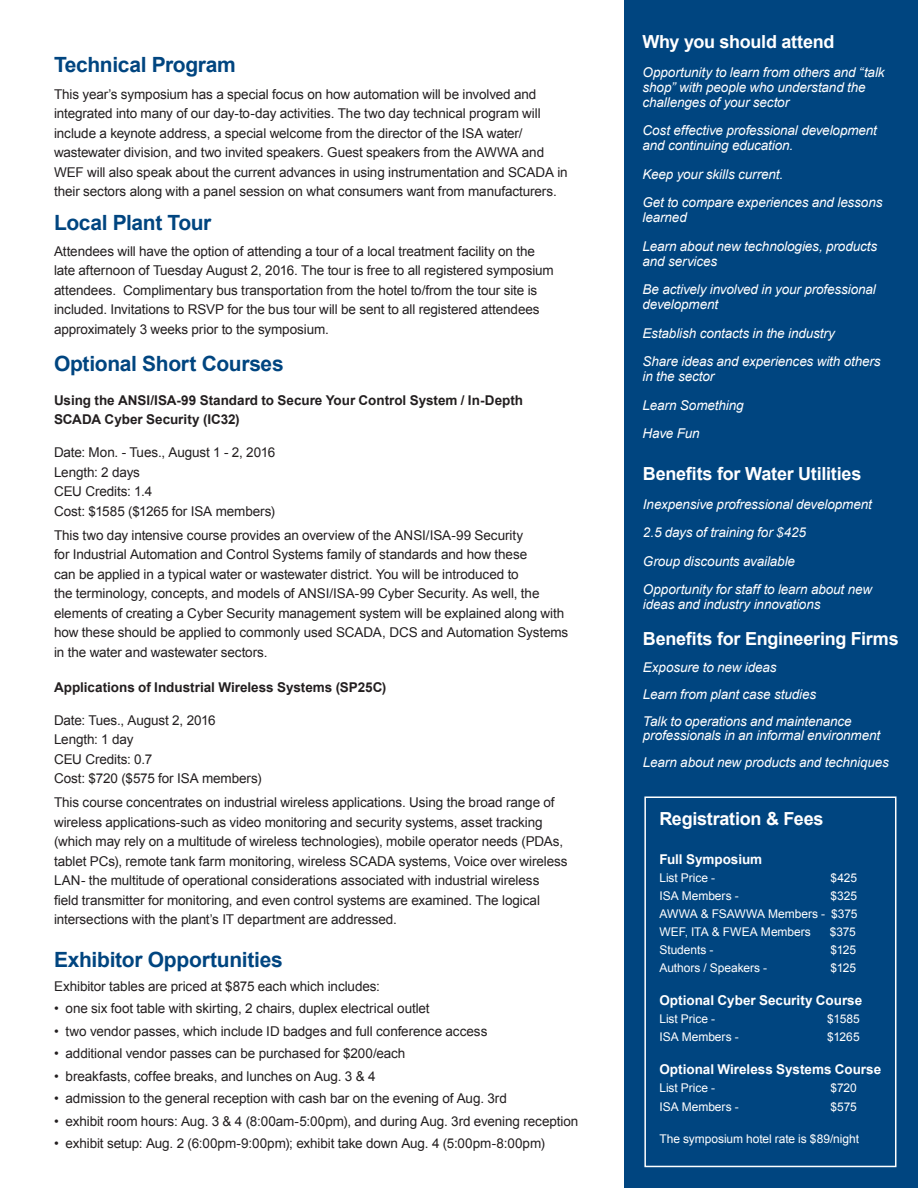
<style>
.page{position:relative;width:918px;height:1188px;background:#fff}
.page>*{position:absolute;margin:0;border:0;box-sizing:border-box;transform-origin:0 0}
.t1{font:700 21px "Arial";letter-spacing:-.015em;color:#004580}
.t2{font:700 18px "Arial";letter-spacing:-.015em;color:#fff}
.t3{font:13.5px/19.5px "Arial";letter-spacing:-.01em;color:#231f20}
.t4{font:italic 13.5px/15px "Arial";letter-spacing:-.01em;color:#fff}
.t5{font:700 13.5px/19.5px "Arial";color:#231f20}
.t6{font:700 13.5px "Arial";letter-spacing:-.005em;color:#fff}
.t7{font:12px/18px "Arial";letter-spacing:-.005em;color:#fff;text-align:justify}
</style>
<div class="page">
<div style="left:624px;top:0;width:294px;height:1188px;background:#004580"></div>
<div style="left:644px;top:796px;width:252px;height:371px;border:2px solid #fff"></div>
<p class="t1" style="left:54px;top:50px;width:183px">Technical Program</p>
<p class="t3" style="left:54px;top:84px;width:515px">This year’s symposium has a special focus on how automation will be involved and integrated into many of our day-to-day activities. The two day technical program will include a keynote address, a special welcome from the director of the ISA water/ wastewater division, and two invited speakers. Guest speakers from the AWWA and WEF will also speak about the current advances in using instrumentation and SCADA in their sectors along with a panel session on what consumers want from manufacturers.</p>
<p class="t1" style="left:54px;top:208px;width:159px">Local Plant Tour</p>
<p class="t3" style="left:54px;top:241px;width:501px">Attendees will have the option of attending a tour of a local treatment facility on the late afternoon of Tuesday August 2, 2016. The tour is free to all registered symposium attendees. Complimentary bus transportation from the hotel to/from the tour site is included. Invitations to RSVP for the bus tour will be sent to all registered attendees approximately 3 weeks prior to the symposium.</p>
<p class="t1" style="left:54px;top:350px;width:231px">Optional Short Courses</p>
<p class="t5" style="left:54px;top:391px;width:471px">Using the ANSI/ISA-99 Standard to Secure Your Control System / In-Depth<br>SCADA Cyber Security (IC32)</p>
<p class="t3" style="left:54px;top:443px;width:223px">Date: Mon. - Tues., August 1 - 2, 2016<br>Length: 2 days<br>CEU Credits: 1.4<br>Cost: $1585 ($1265 for ISA members)</p>
<p class="t3" style="left:54px;top:526px;width:516px">This two day intensive course provides an overview of the ANSI/ISA-99 Security<br>for Industrial Automation and Control Systems family of standards and how these<br>can be applied in a typical water or wastewater district. You will be introduced to<br>the terminology, concepts, and models of ANSI/ISA-99 Cyber Security. As well, the elements of creating a Cyber Security management system will be explained along with how these should be applied to commonly used SCADA, DCS and Automation Systems in the water and wastewater sectors.</p>
<p class="t5" style="left:54px;top:677px;width:334px">Applications of Industrial Wireless Systems (SP25C)</p>
<p class="t3" style="left:54px;top:710px;width:209px">Date: Tues., August 2, 2016<br>Length: 1 day<br>CEU Credits: 0.7<br>Cost: $720 ($575 for ISA members)</p>
<p class="t3" style="left:54px;top:793px;width:515px">This course concentrates on industrial wireless applications. Using the broad range of wireless applications-such as video monitoring and security systems, asset tracking (which may rely on a multitude of wireless technologies), mobile operator needs (PDAs, tablet PCs), remote tank farm monitoring, wireless SCADA systems, Voice over wireless LAN- the multitude of operational considerations associated with industrial wireless<br>field transmitter for monitoring, and even control systems are examined. The logical intersections with the plant’s IT department are addressed.</p>
<p class="t1" style="left:54px;top:945px;width:230px">Exhibitor Opportunities</p>
<p class="t3" style="left:54px;top:976px;width:328px">Exhibitor tables are priced at $875 each which includes:</p>
<p class="t3" style="left:54px;top:999px;width:377px">• one six foot table with skirting, 2 chairs, duplex electrical outlet</p>
<p class="t3" style="left:54px;top:1021px;width:435px">• two vendor passes, which include ID badges and full conference access</p>
<p class="t3" style="left:54px;top:1044px;width:353px">• additional vendor passes can be purchased for $200/each</p>
<p class="t3" style="left:54px;top:1066px;width:323px">• breakfasts, coffee breaks, and lunches on Aug. 3 &amp; 4</p>
<p class="t3" style="left:54px;top:1089px;width:454px">• admission to the general reception with cash bar on the evening of Aug. 3rd</p>
<p class="t3" style="left:54px;top:1111px;width:526px">• exhibit room hours: Aug. 3 &amp; 4 (8:00am-5:00pm), and during Aug. 3rd evening reception</p>
<p class="t3" style="left:54px;top:1134px;width:492px">• exhibit setup: Aug. 2 (6:00pm-9:00pm); exhibit take down Aug. 4 (5:00pm-8:00pm)</p>
<p class="t2" style="left:642px;top:30px;width:194px">Why you should attend</p>
<p class="t4" style="left:642px;top:65px;width:244px">Opportunity to learn from others and “talk shop” with people who understand the challenges of your sector</p>
<p class="t4" style="left:642px;top:123px;width:236px">Cost effective professional development and continuing education.</p>
<p class="t4" style="left:642px;top:167px;width:142px">Keep your skills current.</p>
<p class="t4" style="left:642px;top:195px;width:241px">Get to compare experiences and lessons learned</p>
<p class="t4" style="left:642px;top:239px;width:236px">Learn about new technologies, products and services</p>
<p class="t4" style="left:642px;top:282px;width:235px">Be actively involved in your professional development</p>
<p class="t4" style="left:642px;top:326px;width:194px">Establish contacts in the industry</p>
<p class="t4" style="left:642px;top:354px;width:240px">Share ideas and experiences with others in the sector</p>
<p class="t4" style="left:642px;top:398px;width:103px">Learn Something</p>
<p class="t4" style="left:642px;top:426px;width:59px">Have Fun</p>
<p class="t2" style="left:643px;top:462px;width:220px">Benefits for Water Utilities</p>
<p class="t4" style="left:643px;top:497px;width:230px">Inexpensive profressional development</p>
<p class="t4" style="left:643px;top:525px;width:164px">2.5 days of training for $425</p>
<p class="t4" style="left:643px;top:554px;width:154px">Group discounts available</p>
<p class="t4" style="left:643px;top:582px;width:231px">Opportunity for staff to learn about new ideas and industry innovations</p>
<p class="t2" style="left:643px;top:627px;width:257px">Benefits for Engineering Firms</p>
<p class="t4" style="left:643px;top:660px;width:135px">Exposure to new ideas</p>
<p class="t4" style="left:643px;top:687px;width:175px">Learn from plant case studies</p>
<p class="t4" style="left:643px;top:715px;width:239px;line-height:13.5px">Talk to operations and maintenance professionals in an informal environment</p>
<p class="t4" style="left:643px;top:755px;width:247px">Learn about new products and techniques</p>
<p class="t2" style="left:659px;top:806px;width:166px">Registration &amp; Fees</p>
<p class="t6" style="left:659px;top:850px;width:104px">Full Symposium</p>
<p class="t7" style="left:659px;top:869px;width:57px">List Price -</p>
<p class="t7" style="left:830px;top:869px;width:28px">$425</p>
<p class="t7" style="left:659px;top:887px;width:81px">ISA Members -</p>
<p class="t7" style="left:659px;top:887px;width:199px;text-indent:171px">$325<br>AWWA &amp; FSAWWA Members - $375<br>WEF, ITA &amp; FWEA Members</p>
<p class="t7" style="left:830px;top:923px;width:28px">$375</p>
<p class="t7" style="left:659px;top:941px;width:55px">Students -</p>
<p class="t7" style="left:830px;top:941px;width:27px">$125</p>
<p class="t7" style="left:659px;top:959px;width:109px">Authors / Speakers -</p>
<p class="t7" style="left:830px;top:959px;width:27px">$125</p>
<p class="t6" style="left:659px;top:991px;width:204px">Optional Cyber Security Course</p>
<p class="t7" style="left:659px;top:1010px;width:57px">List Price -</p>
<p class="t7" style="left:827px;top:1010px;width:34px">$1585</p>
<p class="t7" style="left:659px;top:1028px;width:81px">ISA Members -</p>
<p class="t7" style="left:827px;top:1028px;width:34px">$1265</p>
<p class="t6" style="left:659px;top:1060px;width:223px">Optional Wireless Systems Course</p>
<p class="t7" style="left:659px;top:1079px;width:57px">List Price -</p>
<p class="t7" style="left:830px;top:1079px;width:28px">$720</p>
<p class="t7" style="left:659px;top:1098px;width:81px">ISA Members -</p>
<p class="t7" style="left:830px;top:1098px;width:28px">$575</p>
<p class="t7" style="left:659px;top:1130px;width:201px">The symposium hotel rate is $89/night</p>
</div>
